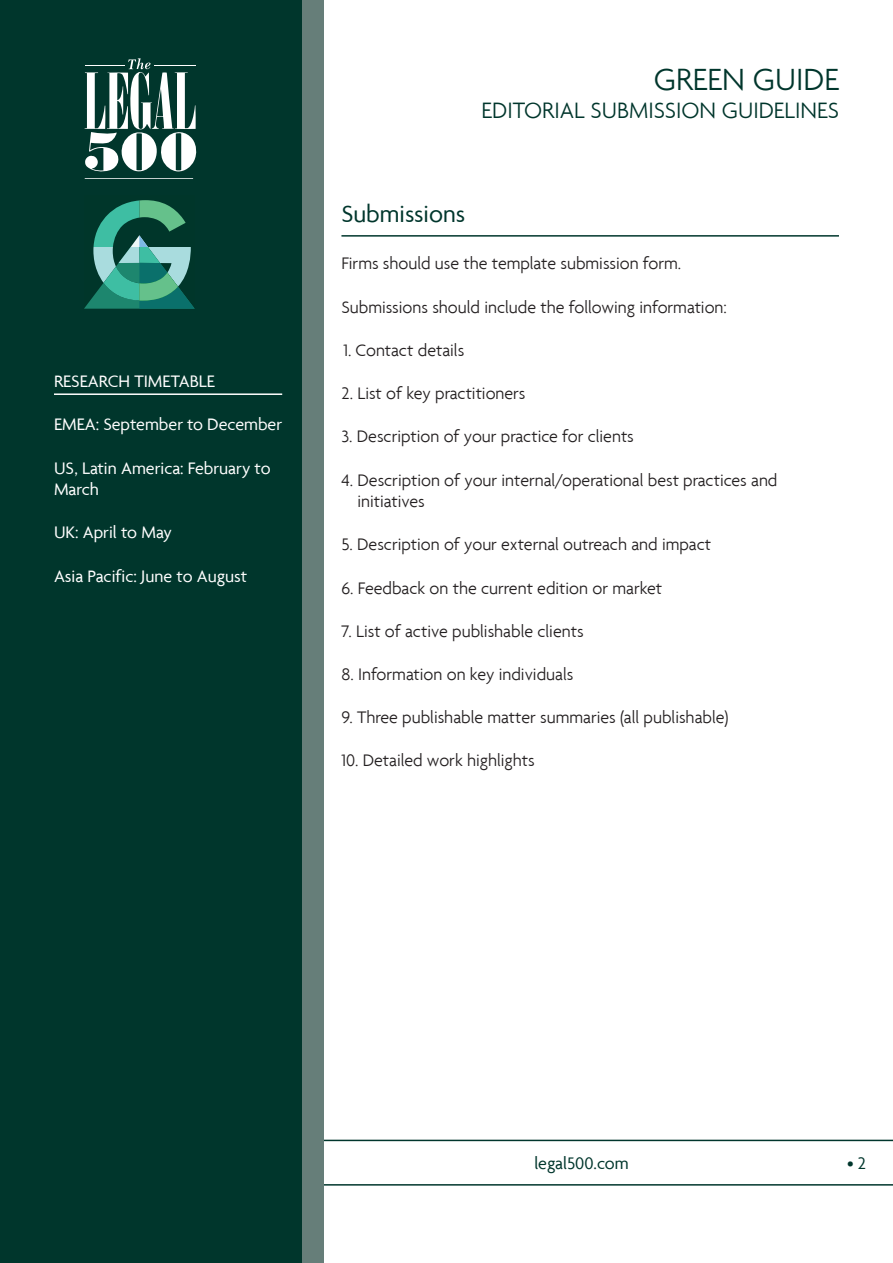
<style>
.page{position:relative;width:893px;height:1263px;background:#fff}
.page>*{position:absolute;margin:0;border:0;box-sizing:border-box;transform-origin:0 0}
.t1{font:300 33px "Agenda";color:#00362c}
.Heading{font:25.5px "Agenda";color:#00362c}
.t2{font:300 24px "Agenda";color:#00362c}
.Bodytext{font:300 18px/21.6px "Agenda";color:#231f20}
.t3{font:18px/21.6px "Agenda";color:#fff}
.t4{font:18px "Agenda";color:#00362c}
</style>
<div class="page">
<svg style="left:323px;top:1140px;width:570px;height:45px"></svg>
<div style="left:0;top:0;width:323px;height:1263px;background:#667e79"></div>
<div style="left:0;top:0;width:302px;height:1263px;background:#00362c"></div>
<svg style="left:84px;top:58px;width:112px;height:114px"></svg>
<hr style="left:85px;top:65px;width:40px;height:1px;background:#fff">
<hr style="left:154px;top:65px;width:42px;height:1px;background:#fff">
<hr style="left:85px;top:178px;width:108px;height:1px;background:#fff">
<hr style="left:54px;top:393px;width:228px;height:2px;background:#fff">
<svg style="left:84px;top:200px;width:111px;height:109px"></svg>
<hr style="left:341px;top:235px;width:498px;height:2px;background:#00362c">
<p class="t3" style="left:54px;top:370px;width:162px">RESEARCH TIMETABLE</p>
<p class="t3" style="left:54px;top:413px;width:230px">EMEA: September to December</p>
<p class="t3" style="left:54px;top:457px;width:218px">US, Latin America: February to<br>March</p>
<p class="t3" style="left:54px;top:521px;width:119px">UK: April to May</p>
<p class="t3" style="left:54px;top:565px;width:195px">Asia Pacific: June to August</p>
<h1 class="t1" style="left:654px;top:60px;width:187px">GREEN GUIDE</h1>
<h3 class="t2" style="left:482px;top:96px;width:359px">EDITORIAL SUBMISSION GUIDELINES</h3>
<p class="Heading" style="left:341px;top:199px;width:125px">Submissions</p>
<p class="Bodytext" style="left:341px;top:253px;width:341px">Firms should use the template submission form.</p>
<p class="Bodytext" style="left:341px;top:296px;width:387px">Submissions should include the following information:</p>
<p class="Bodytext" style="left:343px;top:339px;width:122px">1. Contact details</p>
<p class="Bodytext" style="left:341px;top:382px;width:185px">2. List of key practitioners</p>
<p class="Bodytext" style="left:341px;top:425px;width:294px">3. Description of your practice for clients</p>
<p class="Bodytext" style="left:358px;top:469px;width:421px;text-indent:-16px">4. Description of your internal/operational best practices and initiatives</p>
<p class="Bodytext" style="left:341px;top:533px;width:371px">5. Description of your external outreach and impact</p>
<p class="Bodytext" style="left:341px;top:577px;width:322px">6. Feedback on the current edition or market</p>
<p class="Bodytext" style="left:341px;top:620px;width:244px">7. List of active publishable clients</p>
<p class="Bodytext" style="left:341px;top:663px;width:233px">8. Information on key individuals</p>
<p class="Bodytext" style="left:341px;top:706px;width:388px">9. Three publishable matter summaries (all publishable)</p>
<p class="Bodytext" style="left:341px;top:749px;width:195px">10. Detailed work highlights</p>
<p class="t4" style="left:534px;top:1152px;width:96px">legal500.com</p>
<p class="t4" style="left:847px;top:1152px;width:20px">• 2</p>
</div>
